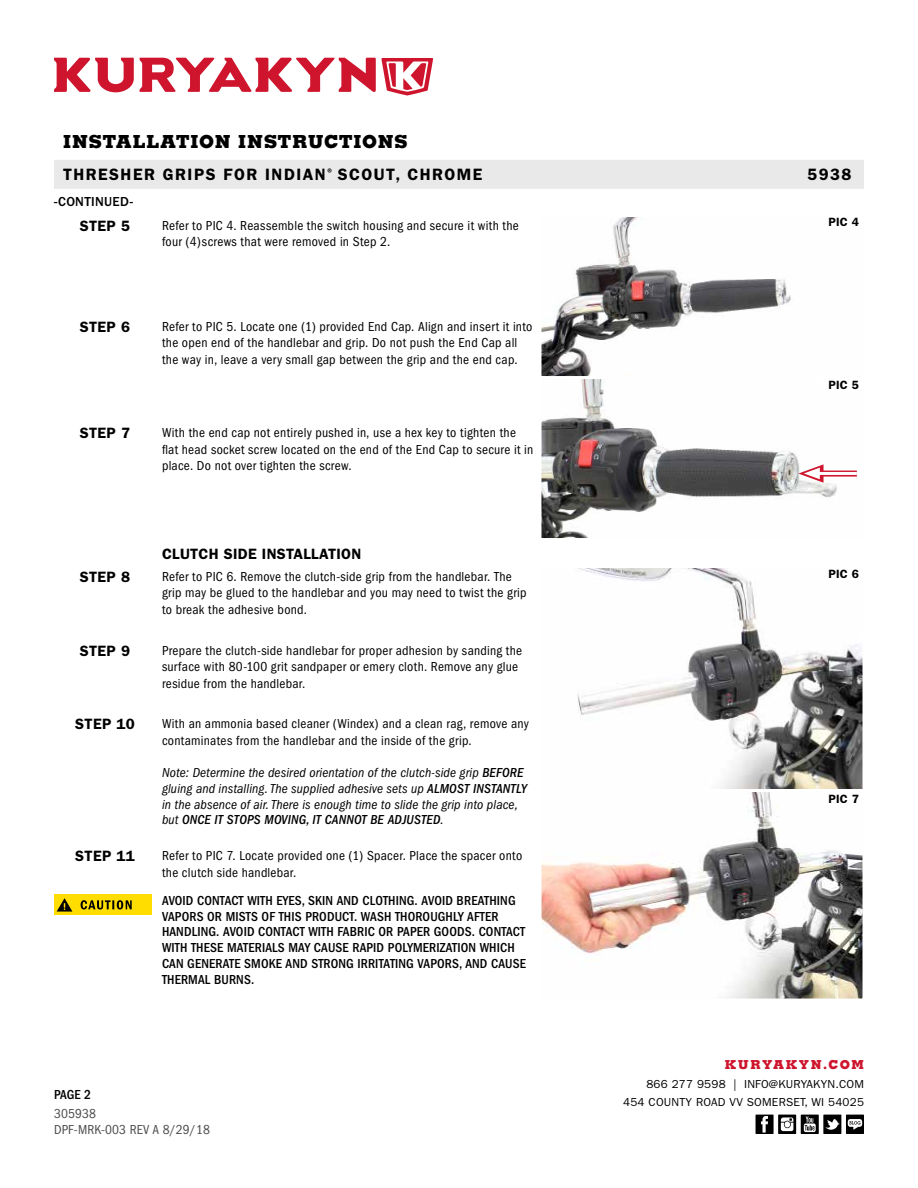
<style>
.page{position:relative;width:918px;height:1188px;background:#fff}
.page>*{position:absolute;margin:0;border:0;box-sizing:border-box;transform-origin:0 0}
.t1{font:800 18px "Memphis";letter-spacing:.04em;color:#000}
.t2{font:600 16.5px "Franklin Gothic";letter-spacing:.09em;color:#000}
.t3{font:600 15px "Franklin Gothic";letter-spacing:.02em;color:#000}
.t4{font:condensed 13.5px/16.5px "Franklin Gothic";letter-spacing:.02em;color:#000}
.t5{font:500 condensed 13.5px/15.8px "Franklin Gothic";letter-spacing:.01em;color:#000}
.t6{font:italic condensed 13.5px/15.8px "Franklin Gothic";letter-spacing:.01em;color:#000}
.t7{font:condensed 13.5px/15.8px "Franklin Gothic";letter-spacing:.01em;color:#4d4d4f}
.t8{font:500 13.5px "Franklin Gothic";letter-spacing:.025em;color:#000}
.t9{font:800 12.3px "Memphis";letter-spacing:.12em;color:#ce152d}
.t10{font:600 12px "Franklin Gothic";letter-spacing:.02em;color:#000}
.t11{font:11.7px/18px "Franklin Gothic";letter-spacing:.02em;color:#000;text-align:right}
.s1{font-weight:500}
</style>
<div class="page">
<svg style="left:54px;top:58px;width:379px;height:38px"></svg>
<div style="left:54px;top:160px;width:810px;height:29px;background:#e9e9ea"></div>
<div style="left:846px;top:1115px;width:18px;height:19px;background:#000"></div>
<svg style="left:848px;top:1119px;width:14px;height:11px"></svg>
<svg style="left:778px;top:1115px;width:18px;height:19px"></svg>
<svg style="left:781px;top:1117px;width:12px;height:14px"></svg>
<div style="left:756px;top:1115px;width:18px;height:19px;background:#000"></div>
<svg style="left:761px;top:1116px;width:7px;height:17px"></svg>
<svg style="left:801px;top:1115px;width:18px;height:19px"></svg>
<svg style="left:804px;top:1117px;width:12px;height:15px"></svg>
<div style="left:823px;top:1115px;width:18px;height:19px;background:#000"></div>
<svg style="left:825px;top:1119px;width:15px;height:11px"></svg>
<img style="left:543px;top:219px;width:314px;height:318px">
<div style="left:540px;top:378px;width:324px;height:162px;border:2px solid #fff"></div>
<img style="left:543px;top:570px;width:318px;height:427px">
<div style="left:540px;top:567px;width:324px;height:223px;border:2px solid #fff"></div>
<div style="left:540px;top:790px;width:324px;height:210px;border:2px solid #fff"></div>
<div style="left:54px;top:895px;width:97px;height:20px;background:#fd0"></div>
<svg style="left:57px;top:898px;width:15px;height:14px"></svg>
<svg style="left:81px;top:900px;width:51px;height:10px"></svg>
<div style="left:824px;top:215px;width:40px;height:13px;background:#fff"></div>
<div style="left:824px;top:567px;width:40px;height:13px;background:#fff"></div>
<div style="left:824px;top:378px;width:40px;height:14px;background:#fff"></div>
<div style="left:824px;top:792px;width:40px;height:13px;background:#fff"></div>
<div style="left:813px;top:471px;width:44px;height:6px;background:#ce152d"></div>
<hr style="left:814px;top:472px;width:43px;height:3px;background:#fff">
<svg style="left:798px;top:464px;width:26px;height:19px"></svg>
<h1 class="t1" style="left:63px;top:130px;width:346px">INSTALLATION INSTRUCTIONS</h1>
<p class="t2" style="left:63px;top:165px;width:421px">THRESHER GRIPS FOR INDIAN<sup>®</sup> SCOUT, CHROME</p>
<p class="t2" style="left:807px;top:165px;width:46px">5938</p>
<p class="t8" style="left:54px;top:194px;width:81px">-CONTINUED-</p>
<p class="t3" style="left:80px;top:217px;width:52px">STEP 5</p>
<p class="t4" style="left:162px;top:217px;width:358px">Refer to PIC 4. Reassemble the switch housing and secure it with the four (4)screws that were removed in Step 2.</p>
<p class="t3" style="left:80px;top:318px;width:52px">STEP 6</p>
<p class="t4" style="left:162px;top:318px;width:372px">Refer to PIC 5. Locate one (1) provided End Cap. Align and insert it into the open end of the handlebar and grip. Do not push the End Cap all the way in, leave a very small gap between the grip and the end cap.</p>
<p class="t3" style="left:80px;top:424px;width:52px">STEP 7</p>
<p class="t4" style="left:162px;top:425px;width:373px">With the end cap not entirely pushed in, use a hex key to tighten the flat head socket screw located on the end of the End Cap to secure it in place. Do not over tighten the screw.</p>
<p class="t3" style="left:162px;top:545px;width:201px">CLUTCH SIDE INSTALLATION</p>
<p class="t3" style="left:80px;top:568px;width:52px">STEP 8</p>
<p class="t4" style="left:162px;top:568px;width:366px">Refer to PIC 6. Remove the clutch-side grip from the handlebar. The grip may be glued to the handlebar and you may need to twist the grip to break the adhesive bond.</p>
<p class="t3" style="left:80px;top:642px;width:52px">STEP 9</p>
<p class="t4" style="left:162px;top:642px;width:362px">Prepare the clutch-side handlebar for proper adhesion by sanding the surface with 80-100 grit sandpaper or emery cloth. Remove any glue residue from the handlebar.</p>
<p class="t3" style="left:75px;top:715px;width:61px">STEP 10</p>
<p class="t4" style="left:162px;top:716px;width:368px">With an ammonia based cleaner (Windex) and a clean rag, remove any contaminates from the handlebar and the inside of the grip.</p>
<p class="t6" style="left:162px;top:765px;width:366px">Note: Determine the desired orientation of the clutch-side grip <span class="s1">BEFORE </span>gluing and installing. The supplied adhesive sets up <span class="s1">ALMOST INSTANTLY </span>in the absence of air. There is enough time to slide the grip into place, but <span class="s1">ONCE IT STOPS MOVING, IT CANNOT BE ADJUSTED</span>.</p>
<p class="t3" style="left:75px;top:847px;width:61px">STEP 11</p>
<p class="t4" style="left:162px;top:847px;width:362px">Refer to PIC 7. Locate provided one (1) Spacer. Place the spacer onto the clutch side handlebar.</p>
<p class="t5" style="left:162px;top:893px;width:365px">AVOID CONTACT WITH EYES, SKIN AND CLOTHING. AVOID BREATHING VAPORS OR MISTS OF THIS PRODUCT. WASH THOROUGHLY AFTER HANDLING. AVOID CONTACT WITH FABRIC OR PAPER GOODS. CONTACT WITH THESE MATERIALS MAY CAUSE RAPID POLYMERIZATION WHICH CAN GENERATE SMOKE AND STRONG IRRITATING VAPORS, AND CAUSE THERMAL BURNS.</p>
<p class="t5" style="left:54px;top:1087px;width:39px">PAGE 2</p>
<p class="t7" style="left:54px;top:1106px;width:157px">305938<br>DPF-MRK-003 REV A 8/29/18</p>
<p class="t10" style="left:828px;top:215px;width:32px">PIC 4</p>
<p class="t10" style="left:828px;top:378px;width:32px">PIC 5</p>
<p class="t10" style="left:828px;top:567px;width:32px">PIC 6</p>
<p class="t10" style="left:828px;top:792px;width:32px">PIC 7</p>
<p class="t9" style="left:725px;top:1057px;width:141px">KURYAKYN.COM</p>
<p class="t11" style="left:623px;top:1076px;width:242px">866 277 9598 | INFO@KURYAKYN.COM<br>454 COUNTY ROAD VV SOMERSET, WI 54025</p>
</div>
